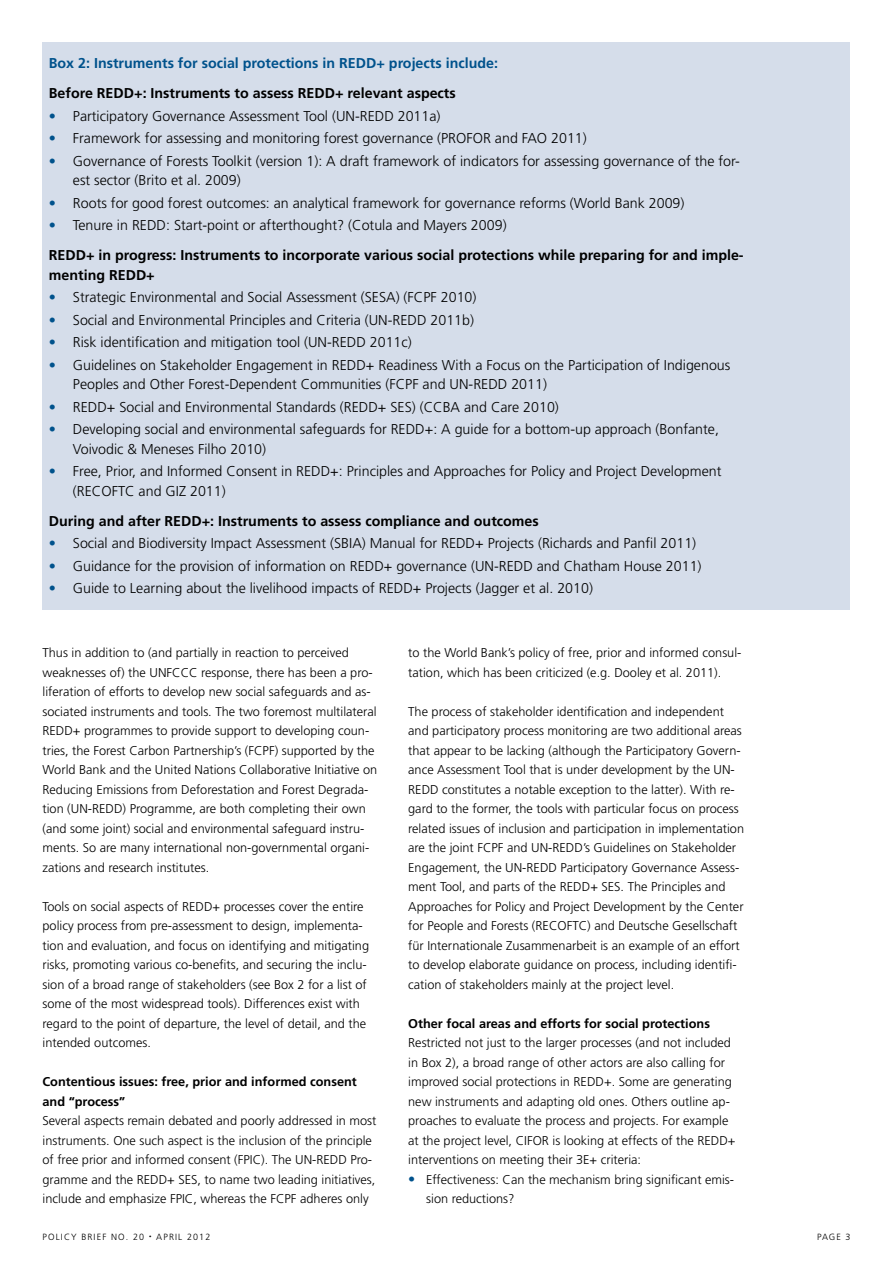
<style>
.page{position:relative;width:893px;height:1263px;background:#fff}
.page>*{position:absolute;margin:0;border:0;box-sizing:border-box;transform-origin:0 0}
.Foto{font:300 18px "Frutiger LT Std";color:#000}
.Brødtekst{font:300 14.25px/19.5px "Frutiger LT Std";color:#000}
.Brødtekst-2{font:700 14.25px/19.5px "Frutiger LT Std";color:#000}
.Brødtekst-3{font:700 14.25px "Frutiger LT Std";color:#00528c}
.Brødtekst-4{font:300 12.75px/19.5px "Frutiger LT Std";color:#000}
.Lille_mellemrubrik{font:700 12.75px/19.5px "Frutiger LT Std";color:#000}
.Foto-2{font:300 9px "Frutiger LT Std";letter-spacing:.125em;color:#000}
.Plurel_-_Paginering{font:300 9px "Frutiger LT Std";color:#000}
.s1{color:#00528c}
.s2{font-size:14.25px;color:#00528c}
</style>
<div class="page">
<div style="left:43px;top:43px;width:807px;height:566px;background:#d5ddea"></div>
<p class="Brødtekst-3" style="left:49px;top:55px;width:451px">Box 2: Instruments for social protections in REDD+ projects include:</p>
<p class="Brødtekst-2" style="left:49px;top:83px;width:408px">Before REDD+: Instruments to assess REDD+ relevant aspects</p>
<p class="Brødtekst" style="left:49px;top:106px;width:393px"><span class="s1">•</span> Participatory Governance Assessment Tool (UN-REDD 2011a)</p>
<p class="Brødtekst" style="left:49px;top:129px;width:539px"><span class="s1">•</span> Framework for assessing and monitoring forest governance (PROFOR and FAO 2011)</p>
<p class="Brødtekst" style="left:73px;top:151px;width:668px;text-indent:-24px"><span class="s1">•</span> Governance of Forests Toolkit (version 1): A draft framework of indicators for assessing governance of the for&shy;est sector (Brito et al. 2009)</p>
<p class="Brødtekst" style="left:49px;top:193px;width:637px"><span class="s1">•</span> Roots for good forest outcomes: an analytical framework for governance reforms (World Bank 2009)</p>
<p class="Brødtekst" style="left:49px;top:216px;width:459px"><span class="s1">•</span> Tenure in REDD: Start-point or afterthought? (Cotula and Mayers 2009)</p>
<p class="Brødtekst-2" style="left:49px;top:245px;width:696px">REDD+ in progress: Instruments to incorporate various social protections while preparing for and imple&shy;menting REDD+</p>
<p class="Brødtekst" style="left:49px;top:288px;width:429px"><span class="s1">•</span> Strategic Environmental and Social Assessment (SESA) (FCPF 2010)</p>
<p class="Brødtekst" style="left:49px;top:310px;width:427px"><span class="s1">•</span> Social and Environmental Principles and Criteria (UN-REDD 2011b)</p>
<p class="Brødtekst" style="left:49px;top:333px;width:364px"><span class="s1">•</span> Risk identification and mitigation tool (UN-REDD 2011c)</p>
<p class="Brødtekst" style="left:73px;top:355px;width:659px;text-indent:-24px"><span class="s1">•</span> Guidelines on Stakeholder Engagement in REDD+ Readiness With a Focus on the Participation of Indigenous<br>Peoples and Other Forest-Dependent Communities (FCPF and UN-REDD 2011)</p>
<p class="Brødtekst" style="left:49px;top:397px;width:511px"><span class="s1">•</span> REDD+ Social and Environmental Standards (REDD+ SES) (CCBA and Care 2010)</p>
<p class="Brødtekst" style="left:73px;top:420px;width:648px;text-indent:-24px"><span class="s1">•</span> Developing social and environmental safeguards for REDD+: A guide for a bottom-up approach (Bonfante,<br>Voivodic &amp; Meneses Filho 2010)</p>
<p class="Brødtekst" style="left:73px;top:462px;width:650px;text-indent:-24px"><span class="s1">•</span> Free, Prior, and Informed Consent in REDD+: Principles and Approaches for Policy and Project Development (RECOFTC and GIZ 2011)</p>
<p class="Brødtekst-2" style="left:49px;top:511px;width:491px">During and after REDD+: Instruments to assess compliance and outcomes</p>
<p class="Brødtekst" style="left:49px;top:534px;width:649px"><span class="s1">•</span> Social and Biodiversity Impact Assessment (SBIA) Manual for REDD+ Projects (Richards and Panfil 2011)</p>
<p class="Brødtekst" style="left:49px;top:556px;width:654px"><span class="s1">•</span> Guidance for the provision of information on REDD+ governance (UN-REDD and Chatham House 2011)</p>
<p class="Brødtekst" style="left:49px;top:579px;width:546px"><span class="s1">•</span> Guide to Learning about the livelihood impacts of REDD+ Projects (Jagger et al. 2010)</p>
<p class="Brødtekst-4" style="left:43px;top:643px;width:336px">Thus in addition to (and partially in reaction to perceived weaknesses of) the UNFCCC response, there has been a pro&shy;liferation of efforts to develop new social safeguards and as&shy;sociated instruments and tools. The two foremost multilateral REDD+ programmes to provide support to developing coun&shy;tries, the Forest Carbon Partnership’s (FCPF) supported by the World Bank and the United Nations Collaborative Initiative on Reducing Emissions from Deforestation and Forest Degrada&shy;tion (UN-REDD) Programme, are both completing their own (and some joint) social and environmental safeguard instru&shy;ments. So are many international non-governmental organi&shy;zations and research institutes.</p>
<p class="Brødtekst-4" style="left:43px;top:896px;width:328px">Tools on social aspects of REDD+ processes cover the entire policy process from pre-assessment to design, implementa&shy;tion and evaluation, and focus on identifying and mitigating risks, promoting various co-benefits, and securing the inclu&shy;sion of a broad range of stakeholders (see Box 2 for a list of some of the most widespread tools). Differences exist with regard to the point of departure, the level of detail, and the intended outcomes.</p>
<p class="Lille_mellemrubrik" style="left:43px;top:1072px;width:316px">Contentious issues: free, prior and informed consent and “process”</p>
<p class="Brødtekst-4" style="left:43px;top:1111px;width:335px">Several aspects remain debated and poorly addressed in most instruments. One such aspect is the inclusion of the principle of free prior and informed consent (FPIC). The UN-REDD Pro&shy;gramme and the REDD+ SES, to name two leading initiatives, include and emphasize FPIC, whereas the FCPF adheres only</p>
<p class="Brødtekst-4" style="left:408px;top:643px;width:335px">to the World Bank’s policy of free, prior and informed consul&shy;tation, which has been criticized (e.g. Dooley et al. 2011).</p>
<p class="Brødtekst-4" style="left:408px;top:701px;width:337px">The process of stakeholder identification and independent and participatory process monitoring are two additional areas that appear to be lacking (although the Participatory Govern&shy;ance Assessment Tool that is under development by the UN-REDD constitutes a notable exception to the latter). With re&shy;gard to the former, the tools with particular focus on process related issues of inclusion and participation in implementation are the joint FCPF and UN-REDD’s Guidelines on Stakeholder Engagement, the UN-REDD Participatory Governance Assess&shy;ment Tool, and parts of the REDD+ SES. The Principles and Approaches for Policy and Project Development by the Center for People and Forests (RECOFTC) and Deutsche Gesellschaft für Internationale Zusammenarbeit is an example of an effort to develop elaborate guidance on process, including identifi&shy;cation of stakeholders mainly at the project level.</p>
<p class="Lille_mellemrubrik" style="left:408px;top:1013px;width:303px">Other focal areas and efforts for social protections</p>
<p class="Brødtekst-4" style="left:408px;top:1033px;width:329px">Restricted not just to the larger processes (and not included in Box 2), a broad range of other actors are also calling for improved social protections in REDD+. Some are generating new instruments and adapting old ones. Others outline ap&shy;proaches to evaluate the process and projects. For example at the project level, CIFOR is looking at effects of the REDD+ interventions on meeting their 3E+ criteria:</p>
<p class="Brødtekst-4" style="left:426px;top:1169px;width:309px;text-indent:-18px"><span class="s2">•</span> Effectiveness: Can the mechanism bring significant emis&shy;sion reductions?</p>
<p class="Foto-2" style="left:43px;top:1232px;width:103px">POLICY BRIEF NO. 20</p>
<p class="Foto-2" style="left:156px;top:1232px;width:56px">APRIL 2012</p>
<p class="Foto" style="left:148px;top:1225px;width:7px">·</p>
<p class="Plurel_-_Paginering" style="left:817px;top:1232px;width:35px">PAGE 3</p>
</div>
